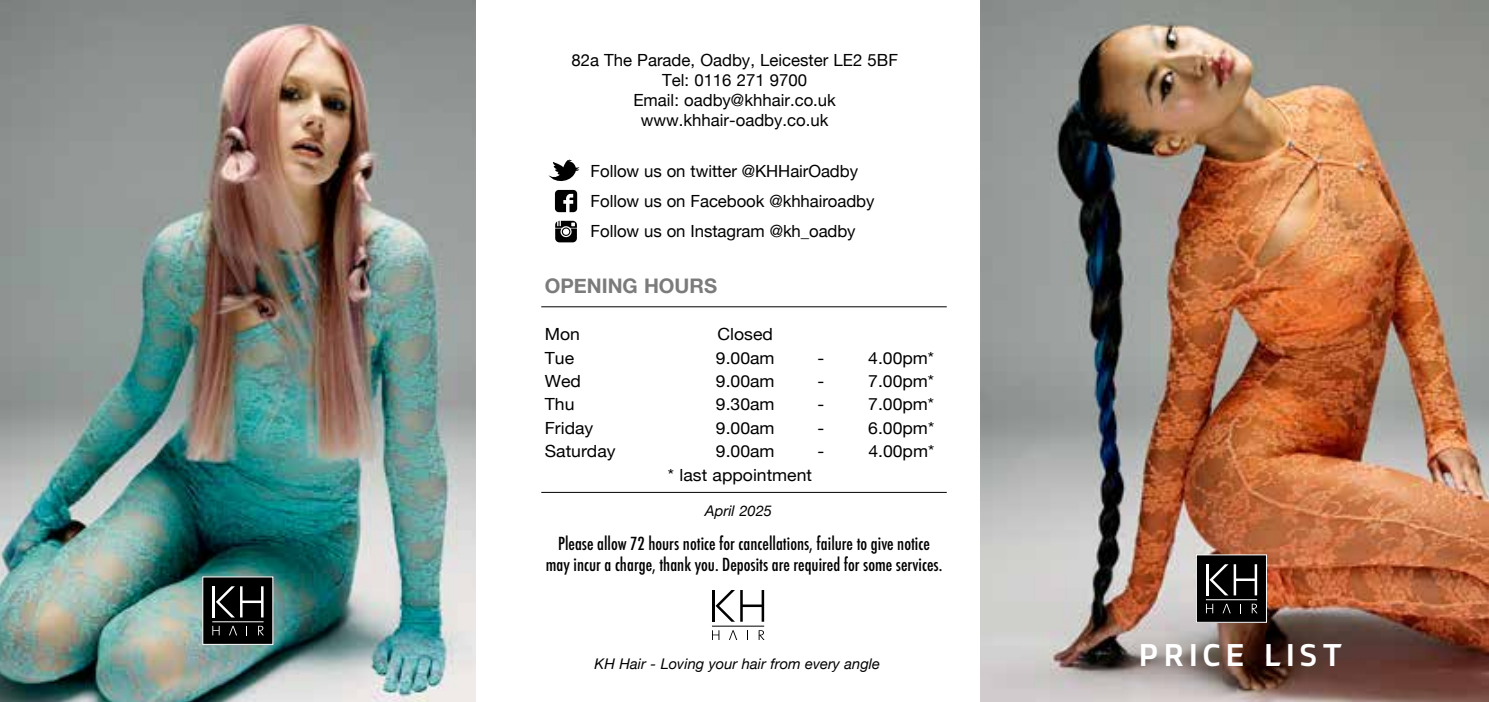
<style>
.page{position:relative;width:1489px;height:702px;background:#fff}
.page>*{position:absolute;margin:0;border:0;box-sizing:border-box;transform-origin:0 0}
.t1{font:30.25px "Design KOTFB";letter-spacing:.19em;color:#fff}
.t2{font:700 20px "Helvetica Neue";color:#7c7b7b}
.t3{font:500 condensed 17.5px/21px "Futura";color:#000;text-align:center}
.t4{font:16.75px/20px "Helvetica Neue";color:#000;text-align:center}
.t5{font:16.75px "Helvetica Neue";color:#000;scale:1.05 1}
.t6{font:italic 14.75px "Helvetica Neue";color:#000}
</style>
<div class="page">
<img style="left:980px;top:0;width:508px;height:702px">
<img style="left:0;top:0;width:476px;height:702px">
<hr style="left:541px;top:492px;width:405px;height:1px;background:#000">
<hr style="left:541px;top:306px;width:405px;height:1px;background:#000">
<svg style="left:548px;top:159px;width:31px;height:22px"></svg>
<svg style="left:555px;top:190px;width:22px;height:22px"></svg>
<svg style="left:555px;top:221px;width:22px;height:21px"></svg>
<hr style="left:712px;top:590px;width:2px;height:31px;background:#000">
<svg style="left:715px;top:590px;width:49px;height:31px"></svg>
<hr style="left:712px;top:625px;width:52px;height:1px;background:#000">
<svg style="left:712px;top:630px;width:7px;height:10px"></svg>
<svg style="left:729px;top:630px;width:8px;height:10px"></svg>
<svg style="left:758px;top:630px;width:6px;height:10px"></svg>
<div style="left:202px;top:576px;width:71px;height:68px;background:#000"></div>
<hr style="left:212px;top:586px;width:3px;height:31px;background:#fff">
<hr style="left:212px;top:621px;width:51px;height:1px;background:#fff">
<svg style="left:212px;top:625px;width:8px;height:10px"></svg>
<svg style="left:229px;top:625px;width:8px;height:10px"></svg>
<svg style="left:258px;top:625px;width:6px;height:10px"></svg>
<svg style="left:216px;top:586px;width:47px;height:31px"></svg>
<div style="left:1196px;top:555px;width:70px;height:67px;background:#000"></div>
<div style="left:1195px;top:554px;width:71px;height:68px;border:1px solid #fff"></div>
<hr style="left:1205px;top:564px;width:3px;height:31px;background:#fff">
<hr style="left:1205px;top:599px;width:51px;height:1px;background:#fff">
<svg style="left:1206px;top:603px;width:7px;height:10px"></svg>
<svg style="left:1222px;top:603px;width:8px;height:10px"></svg>
<svg style="left:1251px;top:603px;width:6px;height:10px"></svg>
<svg style="left:1209px;top:564px;width:47px;height:31px"></svg>
<p class="t4" style="left:571px;top:51px;width:328px">82a The Parade, Oadby, Leicester LE2 5BF<br>Tel: 0116 271 9700<br>Email: oadby@khhair.co.uk www.khhair-oadby.co.uk</p>
<p class="t4" style="left:590px;top:156px;width:285px;line-height:30.2px;text-align:left">Follow us on twitter @KHHairOadby<br>Follow us on Facebook @khhairoadby<br>Follow us on Instagram @kh_oadby</p>
<p class="t2" style="left:545px;top:270px;width:174px">OPENING HOURS</p>
<p class="t5" style="left:545px;top:322px;width:35px">Mon</p>
<p class="t5" style="left:717px;top:322px;width:54px">Closed</p>
<p class="t5" style="left:545px;top:345px;width:29px">Tue</p>
<p class="t5" style="left:716px;top:345px;width:57px">9.00am</p>
<p class="t5" style="left:817px;top:345px;width:8px">-</p>
<p class="t5" style="left:868px;top:345px;width:64px">4.00pm*</p>
<p class="t5" style="left:545px;top:369px;width:36px">Wed</p>
<p class="t5" style="left:716px;top:369px;width:57px">9.00am</p>
<p class="t5" style="left:817px;top:369px;width:8px">-</p>
<p class="t5" style="left:868px;top:369px;width:64px">7.00pm*</p>
<p class="t5" style="left:545px;top:392px;width:30px">Thu</p>
<p class="t5" style="left:716px;top:392px;width:57px">9.30am</p>
<p class="t5" style="left:817px;top:392px;width:8px">-</p>
<p class="t5" style="left:868px;top:392px;width:64px">7.00pm*</p>
<p class="t5" style="left:545px;top:416px;width:48px">Friday</p>
<p class="t5" style="left:716px;top:416px;width:57px">9.00am</p>
<p class="t5" style="left:817px;top:416px;width:8px">-</p>
<p class="t5" style="left:868px;top:416px;width:64px">6.00pm*</p>
<p class="t5" style="left:545px;top:439px;width:69px">Saturday</p>
<p class="t5" style="left:716px;top:439px;width:57px">9.00am</p>
<p class="t5" style="left:817px;top:439px;width:8px">-</p>
<p class="t5" style="left:868px;top:439px;width:64px">4.00pm*</p>
<p class="t5" style="left:668px;top:462px;width:139px">* last appointment</p>
<p class="t6" style="left:705px;top:500px;width:69px">April 2025</p>
<p class="t3" style="left:545px;top:533px;width:398px">Please allow 72 hours notice for cancellations, failure to give notice may incur a charge, thank you. Deposits are required for some services.</p>
<p class="t6" style="left:594px;top:653px;width:287px">KH Hair - Loving your hair from every angle</p>
<h1 class="t1" style="left:1139px;top:635px;width:205px">PRICE LIST</h1>
</div>
